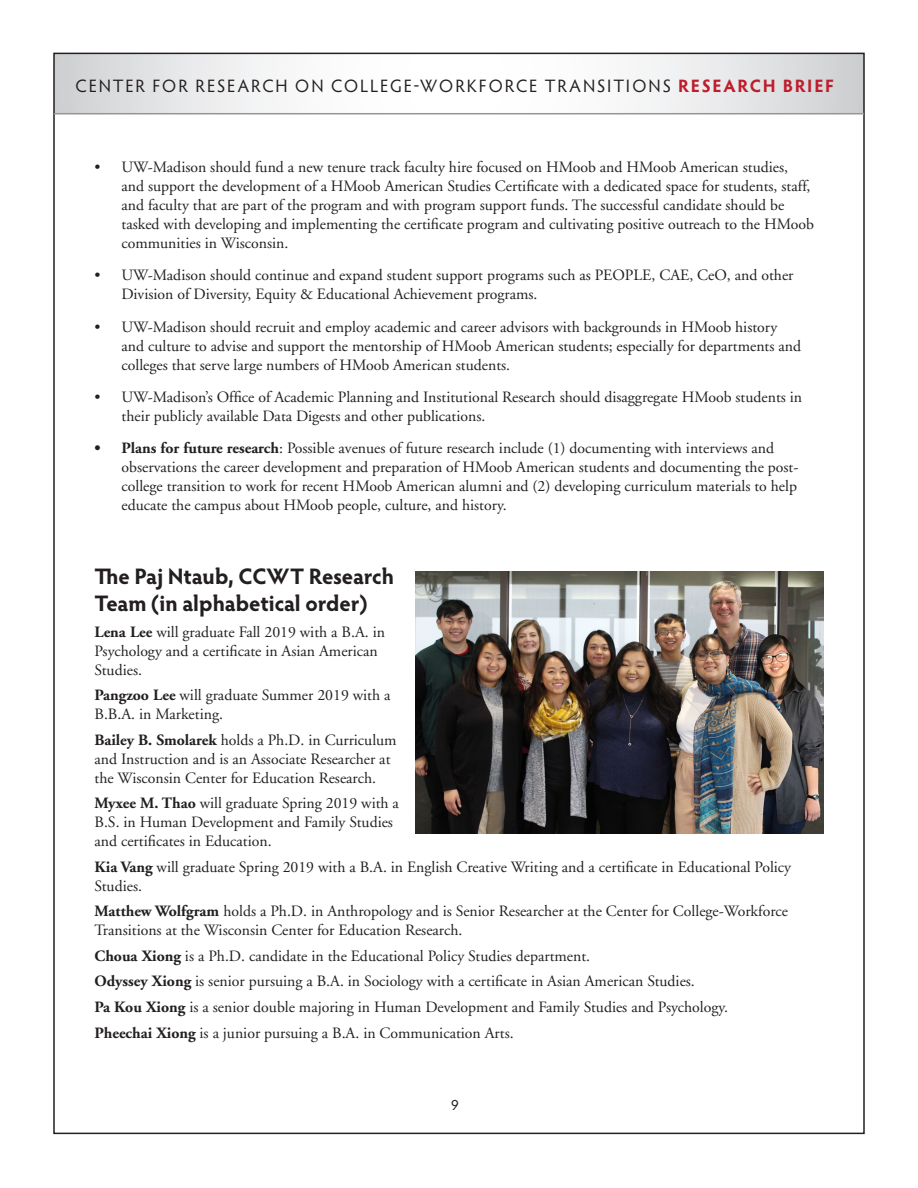
<style>
.page{position:relative;width:918px;height:1188px;background:#fff}
.page>*{position:absolute;margin:0;border:0;box-sizing:border-box;transform-origin:0 0}
.head{font:700 22.5px/27px "Hypatia Sans Pro";letter-spacing:-.005em;color:#231f20}
.t1{font:18px "Hypatia Sans Pro";letter-spacing:.105em;color:#231f20}
.body{font:15.75px/18.9px "Adobe Garamond";color:#231f20}
.t2{font:15px "Hypatia Sans Pro";color:#231f20}
.s1{font-weight:700;color:#be1d2c}
.s2{font-weight:700}
</style>
<div class="page">
<svg style="left:56px;top:56px;width:806px;height:57px"></svg>
<hr style="left:54px;top:113px;width:810px;height:1px;background:#939598">
<img style="left:416px;top:571px;width:408px;height:263px">
<p class="t1" style="left:76px;top:74px;width:760px">CENTER FOR RESEARCH ON COLLEGE-WORKFORCE TRANSITIONS <span class="s1">RESEARCH BRIEF</span></p>
<p class="body" style="left:122px;top:158px;width:694px;text-indent:-27px">• UW-Madison should fund a new tenure track faculty hire focused on HMoob and HMoob American studies, and support the development of a HMoob American Studies Certificate with a dedicated space for students, staff, and faculty that are part of the program and with program support funds. The successful candidate should be tasked with developing and implementing the certificate program and cultivating positive outreach to the HMoob communities in Wisconsin.</p>
<p class="body" style="left:122px;top:266px;width:673px;text-indent:-27px">• UW-Madison should continue and expand student support programs such as PEOPLE, CAE, CeO, and other<br>Division of Diversity, Equity &amp; Educational Achievement programs.</p>
<p class="body" style="left:122px;top:318px;width:681px;text-indent:-27px">• UW-Madison should recruit and employ academic and career advisors with backgrounds in HMoob history and culture to advise and support the mentorship of HMoob American students; especially for departments and colleges that serve large numbers of HMoob American students.</p>
<p class="body" style="left:122px;top:388px;width:682px;text-indent:-27px">• UW-Madison’s Office of Academic Planning and Institutional Research should disaggregate HMoob students in their publicly available Data Digests and other publications.</p>
<p class="body" style="left:122px;top:439px;width:679px;text-indent:-27px"><span class="s2">• Plans for future research</span>: Possible avenues of future research include (1) documenting with interviews and observations the career development and preparation of HMoob American students and documenting the post&shy;college transition to work for recent HMoob American alumni and (2) developing curriculum materials to help educate the campus about HMoob people, culture, and history.</p>
<p class="head" style="left:94px;top:562px;width:301px">The Paj Ntaub, CCWT Research<br>Team (in alphabetical order)</p>
<p class="body" style="left:94px;top:623px;width:292px"><span class="s2">Lena Lee</span> will graduate Fall 2019 with a B.A. in<br>Psychology and a certificate in Asian American<br>Studies.</p>
<p class="body" style="left:94px;top:686px;width:298px"><span class="s2">Pangzoo Lee</span> will graduate Summer 2019 with a<br>B.B.A. in Marketing.</p>
<p class="body" style="left:94px;top:731px;width:304px"><span class="s2">Bailey B. Smolarek</span> holds a Ph.D. in Curriculum and Instruction and is an Associate Researcher at the Wisconsin Center for Education Research.</p>
<p class="body" style="left:94px;top:794px;width:306px"><span class="s2">Myxee M. Thao</span> will graduate Spring 2019 with a<br>B.S. in Human Development and Family Studies and certificates in Education.</p>
<p class="body" style="left:94px;top:858px;width:698px"><span class="s2">Kia Vang</span> will graduate Spring 2019 with a B.A. in English Creative Writing and a certificate in Educational Policy<br>Studies.</p>
<p class="body" style="left:94px;top:902px;width:695px"><span class="s2">Matthew Wolfgram</span> holds a Ph.D. in Anthropology and is Senior Researcher at the Center for College-Workforce<br>Transitions at the Wisconsin Center for Education Research.</p>
<p class="body" style="left:94px;top:947px;width:497px"><span class="s2">Choua Xiong</span> is a Ph.D. candidate in the Educational Policy Studies department.</p>
<p class="body" style="left:94px;top:972px;width:602px"><span class="s2">Odyssey Xiong</span> is senior pursuing a B.A. in Sociology with a certificate in Asian American Studies.</p>
<p class="body" style="left:94px;top:998px;width:635px"><span class="s2">Pa Kou Xiong</span> is a senior double majoring in Human Development and Family Studies and Psychology.</p>
<p class="body" style="left:94px;top:1024px;width:421px"><span class="s2">Pheechai Xiong</span> is a junior pursuing a B.A. in Communication Arts.</p>
<p class="t2" style="left:451px;top:1095px;width:9px">9</p>
</div>
